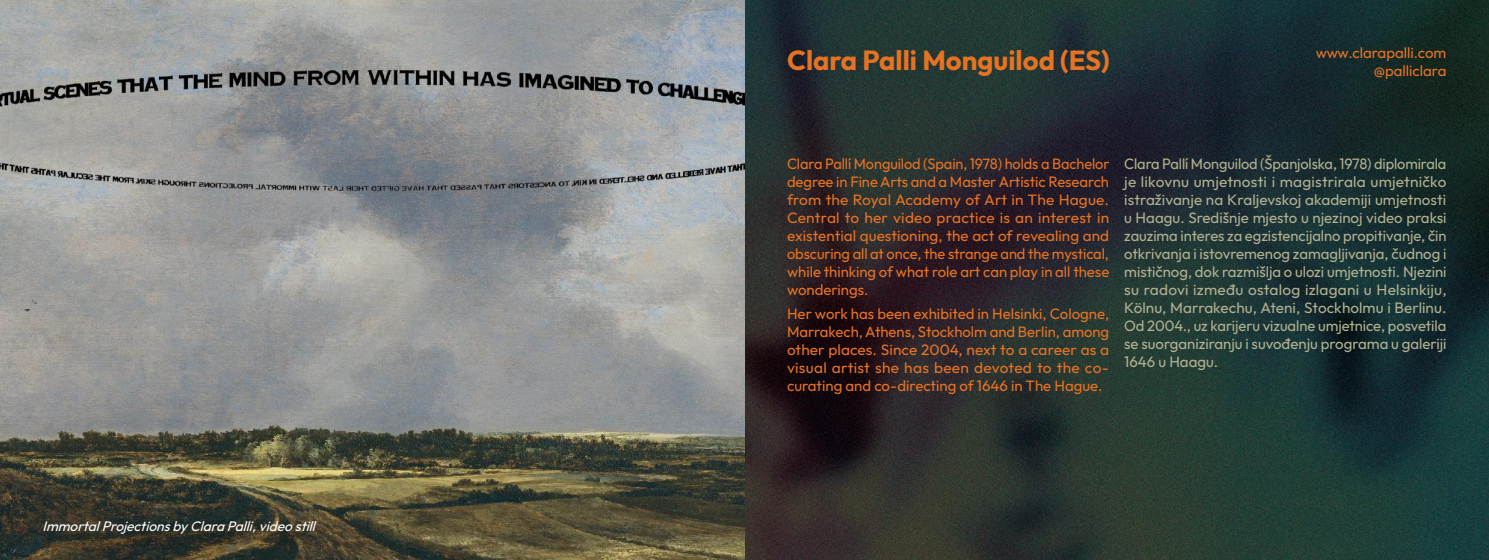
<style>
.page{position:relative;width:1489px;height:560px;background:#fff}
.page>*{position:absolute;margin:0;border:0;box-sizing:border-box;transform-origin:0 0}
.t1{font:700 27.5px "Outfit";color:#e67324}
.t2{font:15px/18px "Outfit";color:#e67324;text-align:justify}
.t3{font:15px/18px "Outfit";color:#b1b191;text-align:justify}
.t4{font:italic 13.75px "Outfit";color:#fff}
</style>
<div class="page">
<img style="left:744px;top:0;width:744px;height:560px">
<img style="left:0;top:0;width:744px;height:560px">
<div style="left:35px;top:511px;width:308px;height:49px;background:#000;opacity:.35"></div>
<p class="t4" style="left:43px;top:517px;width:279px">ImmortalProjectionsbyClaraPalli,videostill</p>
<h1 class="t1" style="left:787px;top:42px;width:324px">Clara Palli Monguilod (ES)</h1>
<p class="t2" style="left:1315px;top:44px;width:132px;text-align:right">www.clarapalli.com @palliclara</p>
<p class="t2" style="left:787px;top:155px;width:324px">Clara Pallí Monguilod (Spain, 1978) holds a Bachelor degree in Fine Arts and a Master Artistic Research from the Royal Academy of Art in The Hague.<br>Central to her video practice is an interest in existential questioning, the act of revealing and obscuring all at once, the strange and the mystical, while thinking of what role art can play in all these wonderings.</p>
<p class="t2" style="left:787px;top:305px;width:324px">Her work has been exhibited in Helsinki, Cologne, Marrakech, Athens, Stockholm and Berlin, among other places. Since 2004, next to a career as a visual artist she has been devoted to the co&shy;curating and co-directing of 1646 in The Hague.</p>
<p class="t3" style="left:1124px;top:155px;width:324px">Clara Pallí Monguilod (Španjolska, 1978) diplomirala je likovnu umjetnosti i magistrirala umjetničko istraživanje na Kraljevskoj akademiji umjetnosti u Haagu. Središnje mjesto u njezinoj video praksi zauzima interes za egzistencijalno propitivanje, čin otkrivanja i istovremenog zamagljivanja, čudnog i mističnog, dok razmišlja o ulozi umjetnosti. Njezini su radovi između ostalog izlagani u Helsinkiju, Kölnu, Marrakechu, Ateni, Stockholmu i Berlinu.<br>Od 2004., uz karijeru vizualne umjetnice, posvetila se suorganiziranju i suvođenju programa u galeriji 1646 u Haagu.</p>
</div>
